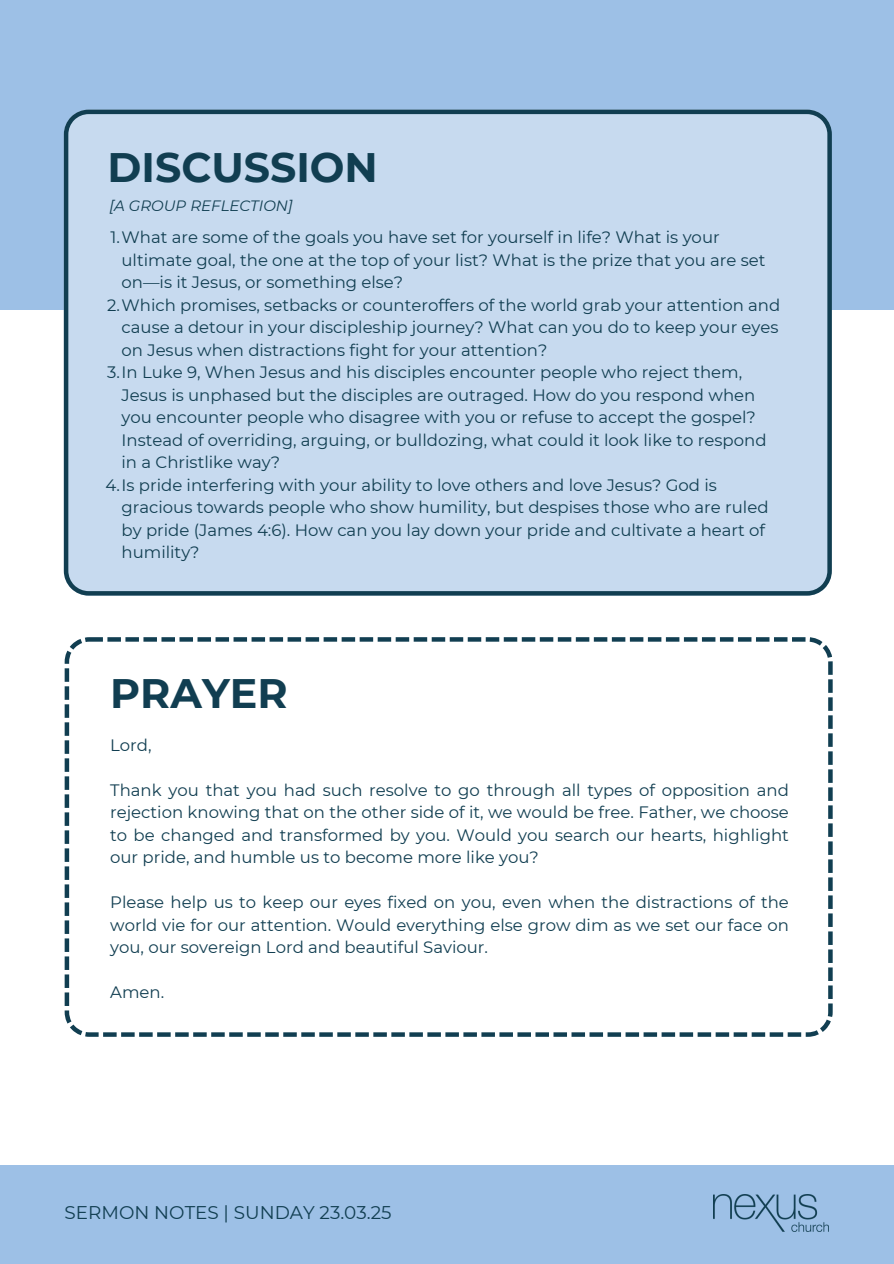
<style>
.page{position:relative;width:894px;height:1264px;background:#fff}
.page>*{position:absolute;margin:0;border:0;box-sizing:border-box;transform-origin:0 0}
.t1{font:700 41.1px "Montserrat";color:#113e51}
.t2{font:18.45px "Montserrat";color:#113e51}
.t3{font:16.5px/22.5px "Montserrat";color:#113e51}
.t4{font:italic 15px "Montserrat";color:#113e51}
</style>
<div class="page">
<div style="left:0;top:0;width:893px;height:310px;background:#9dc0e6"></div>
<div style="left:64px;top:110px;width:767px;height:485px;background:#c7daef"></div>
<svg style="left:65px;top:637px;width:767px;height:399px"></svg>
<div style="left:0;top:1165px;width:893px;height:98px;background:#9dc0e6"></div>
<img style="left:713px;top:1194px;width:114px;height:37px">
<h1 class="t1" style="left:108px;top:143px;width:272px">DISCUSSION</h1>
<h2 class="t4" style="left:109px;top:197px;width:185px">[A GROUP REFLECTION]</h2>
<h3 class="t3" style="left:121px;top:226px;width:645px;text-indent:-11px">1.What are some of the goals you have set for yourself in life? What is your ultimate goal, the one at the top of your list? What is the prize that you are set on—is it Jesus, or something else?</h3>
<p class="t3" style="left:121px;top:293px;width:660px;text-align:justify;text-indent:-15px">2.Which promises, setbacks or counteroffers of the world grab your attention and cause a detour in your discipleship journey? What can you do to keep your eyes on Jesus when distractions fight for your attention?</p>
<p class="t3" style="left:121px;top:361px;width:646px;text-indent:-14px">3.In Luke 9, When Jesus and his disciples encounter people who reject them, Jesus is unphased but the disciples are outraged. How do you respond when you encounter people who disagree with you or refuse to accept the gospel?<br>Instead of overriding, arguing, or bulldozing, what could it look like to respond in a Christlike way?</p>
<p class="t3" style="left:121px;top:473px;width:648px;text-indent:-16px">4.Is pride interfering with your ability to love others and love Jesus? God is gracious towards people who show humility, but despises those who are ruled by pride (James 4:6). How can you lay down your pride and cultivate a heart of humility?</p>
<p class="t1" style="left:110px;top:668px;width:179px">PRAYER</p>
<p class="t3" style="left:110px;top:733px;width:43px">Lord,</p>
<h1 class="t3" style="left:110px;top:778px;width:680px;text-align:justify">Thank you that you had such resolve to go through all types of opposition and rejection knowing that on the other side of it, we would be free. Father, we choose to be changed and transformed by you. Would you search our hearts, highlight our pride, and humble us to become more like you?</h1>
<p class="t3" style="left:110px;top:891px;width:680px;text-align:justify">Please help us to keep our eyes fixed on you, even when the distractions of the world vie for our attention. Would everything else grow dim as we set our face on you, our sovereign Lord and beautiful Saviour.</p>
<p class="t3" style="left:110px;top:981px;width:55px">Amen.</p>
<p class="t2" style="left:65px;top:1200px;width:328px">SERMON NOTES | SUNDAY 23.03.25</p>
</div>
